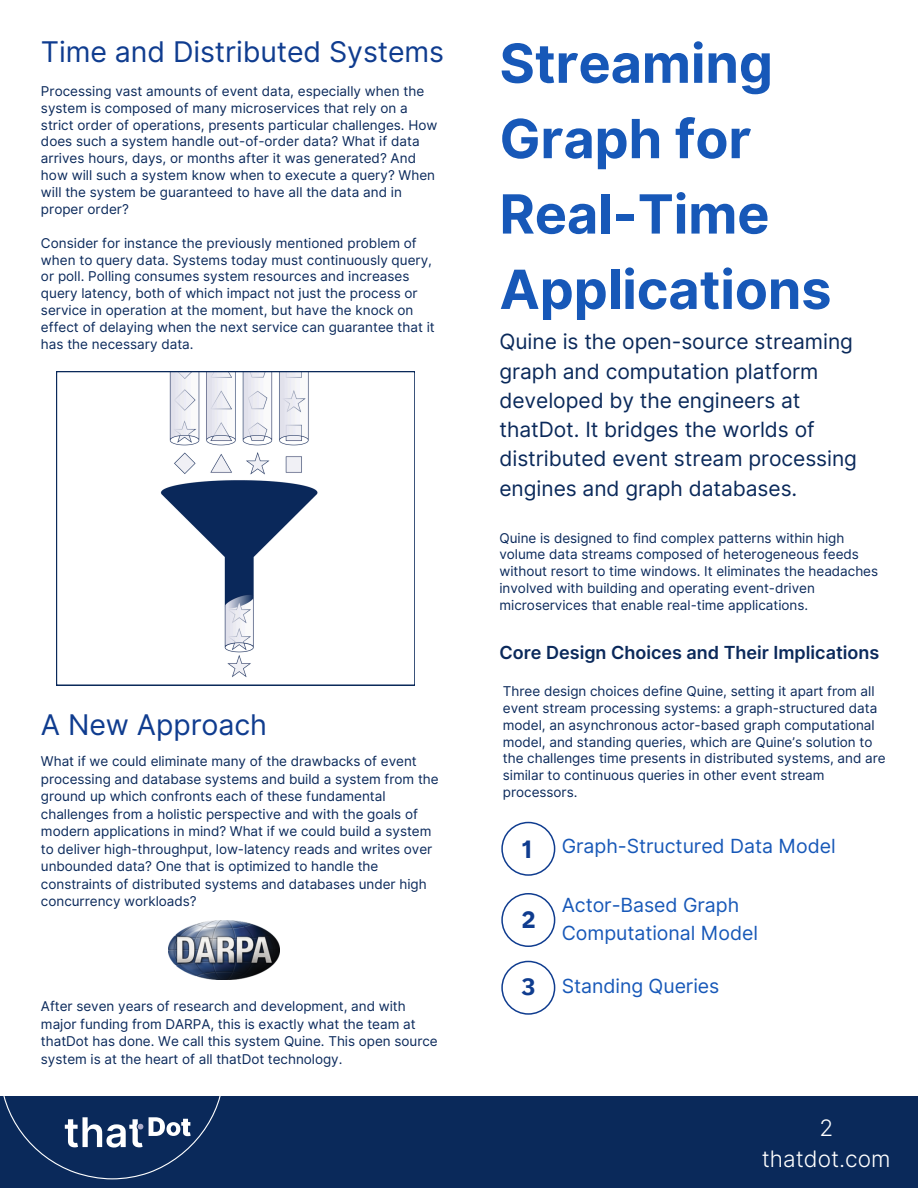
<style>
.page{position:relative;width:918px;height:1188px;background:#fff}
.page>*{position:absolute;margin:0;border:0;box-sizing:border-box;transform-origin:0 0}
.t1{font:700 54px/75.3px "Inter";letter-spacing:-.005em;color:#1758b8}
.t2{font:28.5px "Inter";letter-spacing:-.005em;color:#0f3c8f}
.t3{font:700 24px "IBM Plex Sans";color:#0f3c8f}
.t4{font:700 24px "Inter";color:#0f3c8f}
.t5{font:300 22.65px/31.5px "Inter";color:#fff;text-align:center}
.t6{font:21px/29.2px "Inter";letter-spacing:-.005em;color:#0a295a}
.t7{font:19.5px/28.2px "Inter";color:#1758b8}
.t8{font:600 18px "Inter";color:#0a295b}
.t9{font:13.5px/16.8px "Inter";color:#0a295b}
</style>
<div class="page">
<div style="left:0;top:1096px;width:918px;height:92px;background:#0a295a"></div>
<svg style="left:3px;top:1096px;width:218px;height:83px"></svg>
<svg style="left:56px;top:371px;width:359px;height:315px"></svg>
<img style="left:169px;top:920px;width:110px;height:60px">
<div style="left:501px;top:822px;width:54px;height:54px;border:1px solid #0f3c8f;border-radius:50%"></div>
<div style="left:501px;top:893px;width:54px;height:54px;border:1px solid #0f3c8f;border-radius:50%"></div>
<div style="left:501px;top:961px;width:54px;height:54px;border:1px solid #0f3c8f;border-radius:50%"></div>
<p class="t2" style="left:41px;top:35px;width:405px">Time and Distributed Systems</p>
<p class="t9" style="left:41px;top:83px;width:398px">Processing vast amounts of event data, especially when the system is composed of many microservices that rely on a strict order of operations, presents particular challenges. How does such a system handle out-of-order data? What if data arrives hours, days, or months after it was generated? And how will such a system know when to execute a query? When will the system be guaranteed to have all the data and in proper order?</p>
<p class="t9" style="left:41px;top:234px;width:395px">Consider for instance the previously mentioned problem of when to query data. Systems today must continuously query, or poll. Polling consumes system resources and increases query latency, both of which impact not just the process or service in operation at the moment, but have the knock on effect of delaying when the next service can guarantee that it has the necessary data.</p>
<p class="t2" style="left:41px;top:708px;width:228px">A New Approach</p>
<h3 class="t9" style="left:41px;top:753px;width:399px;line-height:17.5px">What if we could eliminate many of the drawbacks of event processing and database systems and build a system from the ground up which confronts each of these fundamental challenges from a holistic perspective and with the goals of modern applications in mind? What if we could build a system to deliver high-throughput, low-latency reads and writes over unbounded data? One that is optimized to handle the constraints of distributed systems and databases under high concurrency workloads?</h3>
<p class="t9" style="left:41px;top:998px;width:398px;line-height:17.5px">After seven years of research and development, and with major funding from DARPA, this is exactly what the team at thatDot has done. We call this system Quine. This open source system is at the heart of all thatDot technology.</p>
<p class="t1" style="left:500px;top:26px;width:334px">Streaming<br>Graph for<br>Real-Time<br>Applications</p>
<p class="t6" style="left:500px;top:327px;width:359px">Quine is the open-source streaming graph and computation platform developed by the engineers at thatDot. It bridges the worlds of distributed event stream processing engines and graph databases.</p>
<p class="t9" style="left:500px;top:529px;width:380px">Quine is designed to find complex patterns within high volume data streams composed of heterogeneous feeds without resort to time windows. It eliminates the headaches involved with building and operating event-driven microservices that enable real-time applications.</p>
<p class="t8" style="left:500px;top:641px;width:381px">Core Design Choices and Their Implications</p>
<p class="t9" style="left:503px;top:683px;width:384px">Three design choices define Quine, setting it apart from all event stream processing systems: a graph-structured data model, an asynchronous actor-based graph computational model, and standing queries, which are Quine’s solution to the challenges time presents in distributed systems, and are similar to continuous queries in other event stream processors.</p>
<p class="t4" style="left:521px;top:835px;width:13px">1</p>
<p class="t7" style="left:562px;top:832px;width:275px">Graph-Structured Data Model</p>
<h4 class="t3" style="left:521px;top:904px;width:16px">2</h4>
<p class="t3" style="left:521px;top:971px;width:16px">3</p>
<h4 class="t7" style="left:562px;top:891px;width:198px">Actor-Based Graph<br>Computational Model</h4>
<p class="t7" style="left:562px;top:972px;width:159px">Standing Queries</p>
<h1 class="t5" style="left:762px;top:1112px;width:130px">2 thatdot.com</h1>
<h2 class="t5" style="left:762px;top:1138px;width:130px">thatdot.com</h2>
</div>
